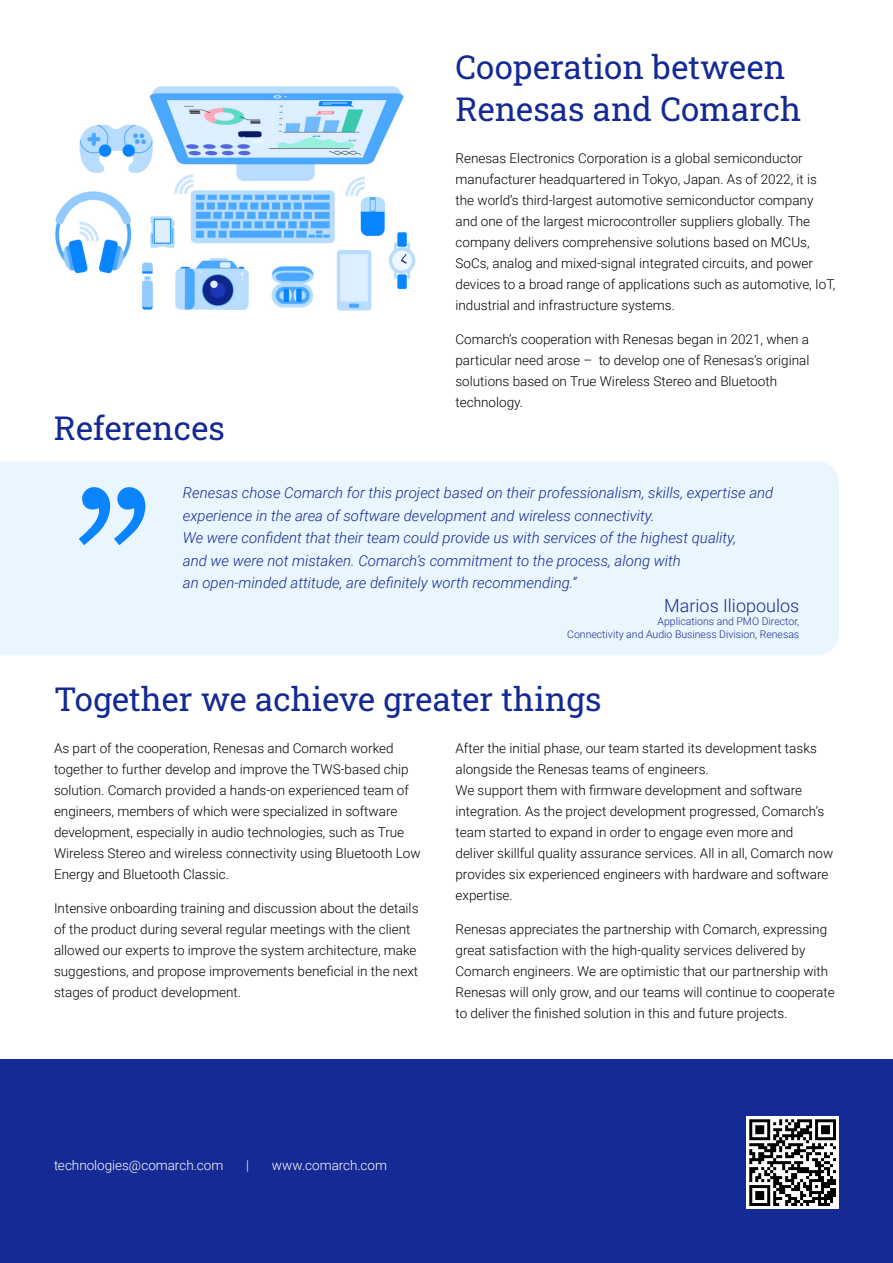
<style>
.page{position:relative;width:893px;height:1263px;background:#fff}
.page>*{position:absolute;margin:0;border:0;box-sizing:border-box;transform-origin:0 0}
.t1{font:33px/42px "Roboto Slab";color:#142994}
.t2{font:300 18px "Roboto";color:#152a94}
.t3{font:italic 300 15px/22.5px "Roboto";color:#152a94}
.t4{font:300 13.5px/21px "Roboto";color:#000}
.t5{font:300 13.5px "Roboto";color:#fff}
.t6{font:300 10.5px/12.6px "Roboto";color:#152a94;text-align:right}
</style>
<div class="page">
<img style="left:55px;top:86px;width:361px;height:225px">
<div style="left:0;top:1059px;width:893px;height:204px;background:#152a94"></div>
<div style="left:0;top:461px;width:839px;height:194px;background:#eaf6fe"></div>
<svg style="left:79px;top:487px;width:66px;height:58px;background:#82c1fe"></svg>
<div style="left:746px;top:1116px;width:93px;height:93px;background:#fff"></div>
<svg style="left:749px;top:1119px;width:87px;height:87px"></svg>
<h1 class="t1" style="left:54px;top:406px;width:173px">References</h1>
<h1 class="t1" style="left:455px;top:45px;width:347px">Cooperation between<br>Renesas and Comarch</h1>
<p class="t4" style="left:455px;top:147px;width:382px">Renesas Electronics Corporation is a global semiconductor manufacturer headquartered in Tokyo, Japan. As of 2022, it is the world’s third-largest automotive semiconductor company and one of the largest microcontroller suppliers globally. The company delivers comprehensive solutions based on MCUs, SoCs, analog and mixed-signal integrated circuits, and power devices to a broad range of applications such as automotive, IoT, industrial and infrastructure systems.</p>
<p class="t4" style="left:455px;top:328px;width:355px">Comarch’s cooperation with Renesas began in 2021, when a particular need arose – to develop one of Renesas’s original solutions based on True Wireless Stereo and Bluetooth technology.</p>
<p class="t3" style="left:183px;top:481px;width:592px">Renesas chose Comarch for this project based on their professionalism, skills, expertise and experience in the area of software development and wireless connectivity.<br>We were confident that their team could provide us with services of the highest quality,<br>and we were not mistaken. Comarch’s commitment to the process, along with<br>an open-minded attitude, are definitely worth recommending.”</p>
<h2 class="t2" style="left:664px;top:593px;width:136px">Marios Iliopoulos</h2>
<p class="t6" style="left:567px;top:615px;width:234px">Applications and PMO Director,<br>Connectivity and Audio Business Division, Renesas</p>
<h1 class="t1" style="left:54px;top:677px;width:549px">Together we achieve greater things</h1>
<p class="t4" style="left:54px;top:737px;width:368px">As part of the cooperation, Renesas and Comarch worked together to further develop and improve the TWS-based chip solution. Comarch provided a hands-on experienced team of engineers, members of which were specialized in software development, especially in audio technologies, such as True Wireless Stereo and wireless connectivity using Bluetooth Low Energy and Bluetooth Classic.</p>
<p class="t4" style="left:54px;top:897px;width:366px">Intensive onboarding training and discussion about the details of the product during several regular meetings with the client allowed our experts to improve the system architecture, make suggestions, and propose improvements beneficial in the next stages of product development.</p>
<p class="t4" style="left:455px;top:737px;width:379px">After the initial phase, our team started its development tasks alongside the Renesas teams of engineers.<br>We support them with firmware development and software integration. As the project development progressed, Comarch’s team started to expand in order to engage even more and deliver skillful quality assurance services. All in all, Comarch now provides six experienced engineers with hardware and software expertise.</p>
<p class="t4" style="left:455px;top:918px;width:381px">Renesas appreciates the partnership with Comarch, expressing great satisfaction with the high-quality services delivered by Comarch engineers. We are optimistic that our partnership with Renesas will only grow, and our teams will continue to cooperate to deliver the finished solution in this and future projects.</p>
<p class="t5" style="left:54px;top:1156px;width:171px">technologies@comarch.com</p>
<p class="t5" style="left:246px;top:1156px;width:4px">|</p>
<p class="t5" style="left:272px;top:1156px;width:117px">www.comarch.com</p>
</div>
